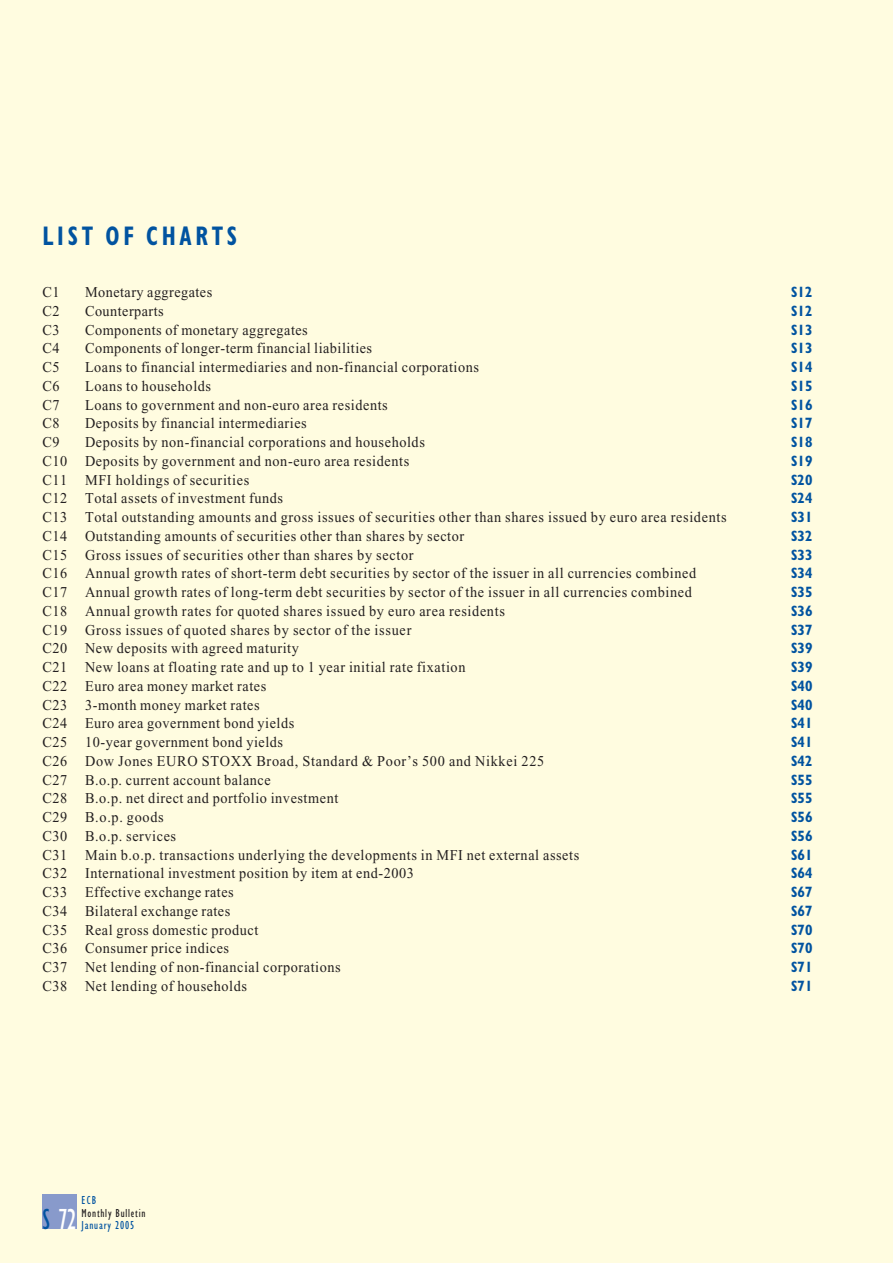
<style>
.page{position:relative;width:893px;height:1263px;background:#fff}
.page>*{position:absolute;margin:0;border:0;box-sizing:border-box;transform-origin:0 0}
.t1{font:condensed 30px "Gill Sans";color:#fff;scale:.9 1}
.t2{font:700 condensed 27px "Gill Sans";letter-spacing:.16em;color:#0153a0;scale:.85 1}
.t3{font:15px "Times";letter-spacing:.04em;color:#231f20;scale:.95 1}
.t4{font:700 condensed 15px "Gill Sans";letter-spacing:.005em;color:#0153a0;scale:.95 1}
.t5{font:condensed 12px "Gill Sans";letter-spacing:.07em;color:#231f20;scale:.95 1}
.t6{font:condensed 12px "Gill Sans";letter-spacing:.075em;color:#0153a0;scale:.95 1}
.s1{color:#0153a0}
</style>
<div class="page">
<div style="left:0;top:0;width:892px;height:1263px;background:#fffce0"></div>
<div style="left:43px;top:1195px;width:34px;height:34px;background:#889acb"></div>
<h2 class="t2" style="left:43px;top:227px;width:230px">LIST OF CHARTS</h2>
<p class="t3" style="left:43px;top:287px;width:19px">C1</p>
<p class="t3" style="left:85px;top:287px;width:135px">Monetary aggregates</p>
<p class="t4" style="left:791px;top:287px;width:24px">S12</p>
<p class="t3" style="left:43px;top:305px;width:19px">C2</p>
<p class="t3" style="left:85px;top:305px;width:84px">Counterparts</p>
<p class="t4" style="left:791px;top:306px;width:24px">S12</p>
<p class="t3" style="left:43px;top:324px;width:19px">C3</p>
<p class="t3" style="left:85px;top:324px;width:236px">Components of monetary aggregates</p>
<p class="t4" style="left:791px;top:324px;width:24px">S13</p>
<p class="t3" style="left:43px;top:343px;width:19px">C4</p>
<p class="t3" style="left:85px;top:343px;width:304px">Components of longer-term financial liabilities</p>
<p class="t4" style="left:791px;top:343px;width:24px">S13</p>
<p class="t3" style="left:43px;top:362px;width:19px">C5</p>
<p class="t3" style="left:85px;top:362px;width:416px">Loans to financial intermediaries and non-financial corporations</p>
<p class="t4" style="left:791px;top:362px;width:24px">S14</p>
<p class="t3" style="left:43px;top:381px;width:19px">C6</p>
<p class="t3" style="left:85px;top:381px;width:134px">Loans to households</p>
<p class="t4" style="left:791px;top:381px;width:24px">S15</p>
<p class="t3" style="left:43px;top:399px;width:19px">C7</p>
<p class="t3" style="left:85px;top:399px;width:320px">Loans to government and non-euro area residents</p>
<p class="t4" style="left:791px;top:399px;width:24px">S16</p>
<p class="t3" style="left:43px;top:418px;width:19px">C8</p>
<p class="t3" style="left:85px;top:418px;width:235px">Deposits by financial intermediaries</p>
<p class="t4" style="left:791px;top:418px;width:24px">S17</p>
<p class="t3" style="left:43px;top:437px;width:19px">C9</p>
<p class="t3" style="left:85px;top:437px;width:359px">Deposits by non-financial corporations and households</p>
<p class="t4" style="left:791px;top:437px;width:24px">S18</p>
<p class="t3" style="left:43px;top:455px;width:387px">C10 Deposits by government and non-euro area residents</p>
<p class="t4" style="left:791px;top:456px;width:24px">S19</p>
<p class="t3" style="left:43px;top:474px;width:219px">C11 MFI holdings of securities</p>
<p class="t4" style="left:791px;top:474px;width:24px">S20</p>
<p class="t3" style="left:43px;top:493px;width:255px">C12 Total assets of investment funds</p>
<p class="t4" style="left:791px;top:493px;width:24px">S24</p>
<p class="t3" style="left:43px;top:512px;width:721px">C13 Total outstanding amounts and gross issues of securities other than shares issued by euro area residents</p>
<p class="t4" style="left:791px;top:512px;width:24px">S31</p>
<p class="t3" style="left:43px;top:530px;width:445px">C14 Outstanding amounts of securities other than shares by sector</p>
<p class="t4" style="left:791px;top:531px;width:24px">S32</p>
<p class="t3" style="left:43px;top:549px;width:392px">C15 Gross issues of securities other than shares by sector</p>
<p class="t4" style="left:791px;top:549px;width:24px">S33</p>
<p class="t3" style="left:43px;top:568px;width:689px">C16 Annual growth rates of short-term debt securities by sector of the issuer in all currencies combined</p>
<p class="t4" style="left:791px;top:568px;width:24px">S34</p>
<p class="t3" style="left:43px;top:587px;width:685px">C17 Annual growth rates of long-term debt securities by sector of the issuer in all currencies combined</p>
<p class="t4" style="left:791px;top:587px;width:24px">S35</p>
<p class="t3" style="left:43px;top:606px;width:488px">C18 Annual growth rates for quoted shares issued by euro area residents</p>
<p class="t4" style="left:791px;top:606px;width:24px">S36</p>
<p class="t3" style="left:43px;top:624px;width:390px">C19 Gross issues of quoted shares by sector of the issuer</p>
<p class="t4" style="left:791px;top:624px;width:24px">S37</p>
<p class="t3" style="left:43px;top:643px;width:271px">C20 New deposits with agreed maturity</p>
<p class="t4" style="left:791px;top:643px;width:24px">S39</p>
<p class="t3" style="left:43px;top:662px;width:446px">C21 New loans at floating rate and up to 1 year initial rate fixation</p>
<p class="t4" style="left:791px;top:662px;width:24px">S39</p>
<p class="t3" style="left:43px;top:680px;width:237px">C22 Euro area money market rates</p>
<p class="t4" style="left:791px;top:681px;width:24px">S40</p>
<p class="t3" style="left:43px;top:699px;width:230px">C23 3-month money market rates</p>
<p class="t4" style="left:791px;top:699px;width:24px">S40</p>
<p class="t3" style="left:43px;top:718px;width:266px">C24 Euro area government bond yields</p>
<p class="t4" style="left:791px;top:718px;width:24px">S41</p>
<p class="t3" style="left:43px;top:737px;width:255px">C25 10-year government bond yields</p>
<p class="t4" style="left:791px;top:737px;width:24px">S41</p>
<p class="t3" style="left:43px;top:755px;width:529px">C26 Dow Jones EURO STOXX Broad, Standard &amp; Poor’s 500 and Nikkei 225</p>
<p class="t4" style="left:791px;top:756px;width:24px">S42</p>
<p class="t3" style="left:43px;top:774px;width:242px">C27 B.o.p. current account balance</p>
<p class="t4" style="left:791px;top:774px;width:24px">S55</p>
<p class="t3" style="left:43px;top:793px;width:313px">C28 B.o.p. net direct and portfolio investment</p>
<p class="t4" style="left:791px;top:793px;width:24px">S55</p>
<p class="t3" style="left:43px;top:812px;width:129px">C29 B.o.p. goods</p>
<p class="t4" style="left:791px;top:812px;width:24px">S56</p>
<p class="t3" style="left:43px;top:830px;width:142px">C30 B.o.p. services</p>
<p class="t4" style="left:791px;top:830px;width:24px">S56</p>
<p class="t3" style="left:43px;top:849px;width:566px">C31 Main b.o.p. transactions underlying the developments in MFI net external assets</p>
<p class="t4" style="left:791px;top:849px;width:24px">S61</p>
<p class="t3" style="left:43px;top:868px;width:392px">C32 International investment position by item at end-2003</p>
<p class="t4" style="left:791px;top:868px;width:24px">S64</p>
<p class="t3" style="left:43px;top:887px;width:203px">C33 Effective exchange rates</p>
<p class="t4" style="left:791px;top:887px;width:24px">S67</p>
<p class="t3" style="left:43px;top:905px;width:199px">C34 Bilateral exchange rates</p>
<p class="t4" style="left:791px;top:906px;width:24px">S67</p>
<p class="t3" style="left:43px;top:924px;width:228px">C35 Real gross domestic product</p>
<p class="t4" style="left:791px;top:924px;width:24px">S70</p>
<p class="t3" style="left:43px;top:943px;width:198px">C36 Consumer price indices</p>
<p class="t4" style="left:791px;top:943px;width:24px">S70</p>
<p class="t3" style="left:43px;top:962px;width:315px">C37 Net lending of non-financial corporations</p>
<p class="t4" style="left:791px;top:962px;width:24px">S71</p>
<p class="t3" style="left:43px;top:980px;width:217px">C38 Net lending of households</p>
<p class="t4" style="left:791px;top:981px;width:24px">S71</p>
<p class="t6" style="left:81px;top:1196px;width:17px">ECB</p>
<p class="t5" style="left:81px;top:1208px;width:69px">Monthly Bulletin</p>
<h1 class="t1" style="left:43px;top:1208px;width:39px"><span class="s1">S</span> 72</h1>
<p class="t6" style="left:81px;top:1221px;width:57px">January 2005</p>
</div>
